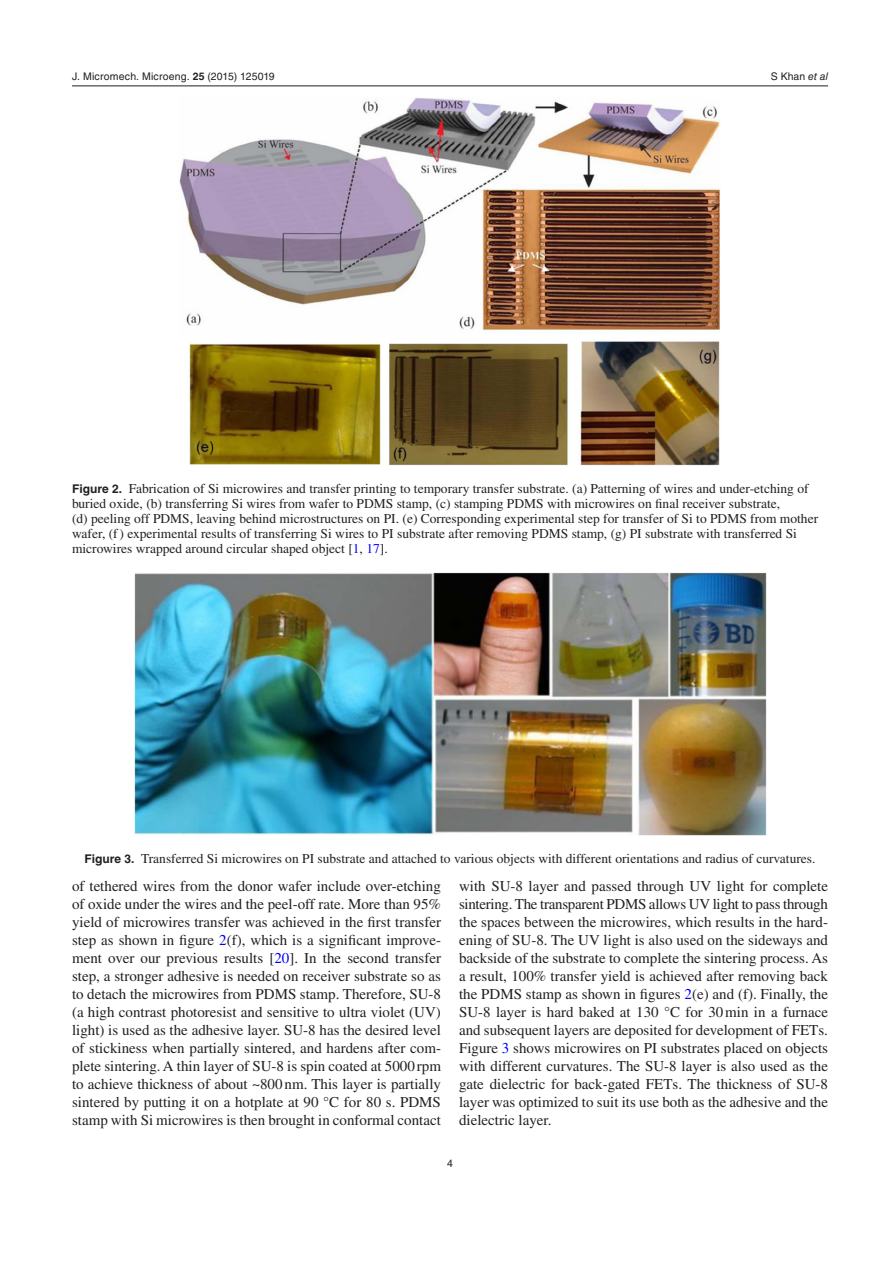
<style>
.page{position:relative;width:893px;height:1263px;background:#fff}
.page>*{position:absolute;margin:0;border:0;box-sizing:border-box;transform-origin:0 0}
.t1{font:15px/18px "Times LT Std";color:#231f20;text-align:justify}
.t2{font:13.5px/15px "Times LT Std";color:#231f20}
.t3{font:10.5px "Helvetica LT Std";letter-spacing:.02em;color:#231f20}
.s1{font-family:"Helvetica";font-weight:700}
.s2{font-family:"Helvetica"}
.s3{font-style:italic}
.s4{font-family:"Helvetica LT Std";font-weight:700;font-size:12px}
.s5{color:#00f}
.s6{font-family:"STIX General"}
</style>
<div class="page">
<hr style="left:72px;top:86px;width:756px;height:1px;background:#231f20">
<img style="left:179px;top:98px;width:542px;height:368px">
<img style="left:134px;top:572px;width:632px;height:263px">
<p class="t3" style="left:72px;top:70px;width:204px">J. Micromech. Microeng. <span class="s1">25</span> (<span class="s2">2015</span>) 125019</p>
<p class="t3" style="left:771px;top:70px;width:59px">S Khan <span class="s3">et al</span></p>
<p class="t2" style="left:72px;top:481px;width:748px"><span class="s4">Figure 2.</span> Fabrication of Si microwires and transfer printing to temporary transfer substrate. (a) Patterning of wires and under-etching of buried oxide, (b) transferring Si wires from wafer to PDMS stamp, (c) stamping PDMS with microwires on final receiver substrate,<br>(d) peeling off PDMS, leaving behind microstructures on PI. (e) Corresponding experimental step for transfer of Si to PDMS from mother wafer, (f) experimental results of transferring Si wires to PI substrate after removing PDMS stamp, (g) PI substrate with transferred Si microwires wrapped around circular shaped object [<span class="s5">1</span>, <span class="s5">17</span>].</p>
<p class="t2" style="left:84px;top:850px;width:733px"><span class="s4">Figure 3.</span> Transferred Si microwires on PI substrate and attached to various objects with different orientations and radius of curvatures.</p>
<p class="t1" style="left:72px;top:877px;width:371px">of tethered wires from the donor wafer include over-etching of oxide under the wires and the peel-off rate. More than 95% yield of microwires transfer was achieved in the first transfer step as shown in figure <span class="s5">2</span>(f), which is a significant improve&shy;ment over our previous results [<span class="s5">20</span>]. In the second transfer step, a stronger adhesive is needed on receiver substrate so as to detach the microwires from PDMS stamp. Therefore, SU-8 (a high contrast photoresist and sensitive to ultra violet (UV) light) is used as the adhesive layer. SU-8 has the desired level of stickiness when partially sintered, and hardens after com&shy;plete sintering. A thin layer of SU-8 is spin coated at 5000 rpm to achieve thickness of about ~800 nm. This layer is partially sintered by putting it on a hotplate at 90 <span class="s6">°</span>C for 80 s. PDMS stamp with Si microwires is then brought in conformal contact</p>
<p class="t1" style="left:459px;top:877px;width:371px">with SU-8 layer and passed through UV light for complete sintering. The transparent PDMS allows UV light to pass through the spaces between the microwires, which results in the hard&shy;ening of SU-8. The UV light is also used on the sideways and backside of the substrate to complete the sintering process. As a result, 100% transfer yield is achieved after removing back the PDMS stamp as shown in figures <span class="s5">2</span>(e) and (f). Finally, the SU-8 layer is hard baked at 130 <span class="s6">°</span>C for 30min in a furnace and subsequent layers are deposited for development of FETs.<br>Figure <span class="s5">3</span> shows microwires on PI substrates placed on objects with different curvatures. The SU-8 layer is also used as the gate dielectric for back-gated FETs. The thickness of SU-8 layer was optimized to suit its use both as the adhesive and the dielectric layer.</p>
<p class="t3" style="left:447px;top:1157px;width:7px">4</p>
</div>
